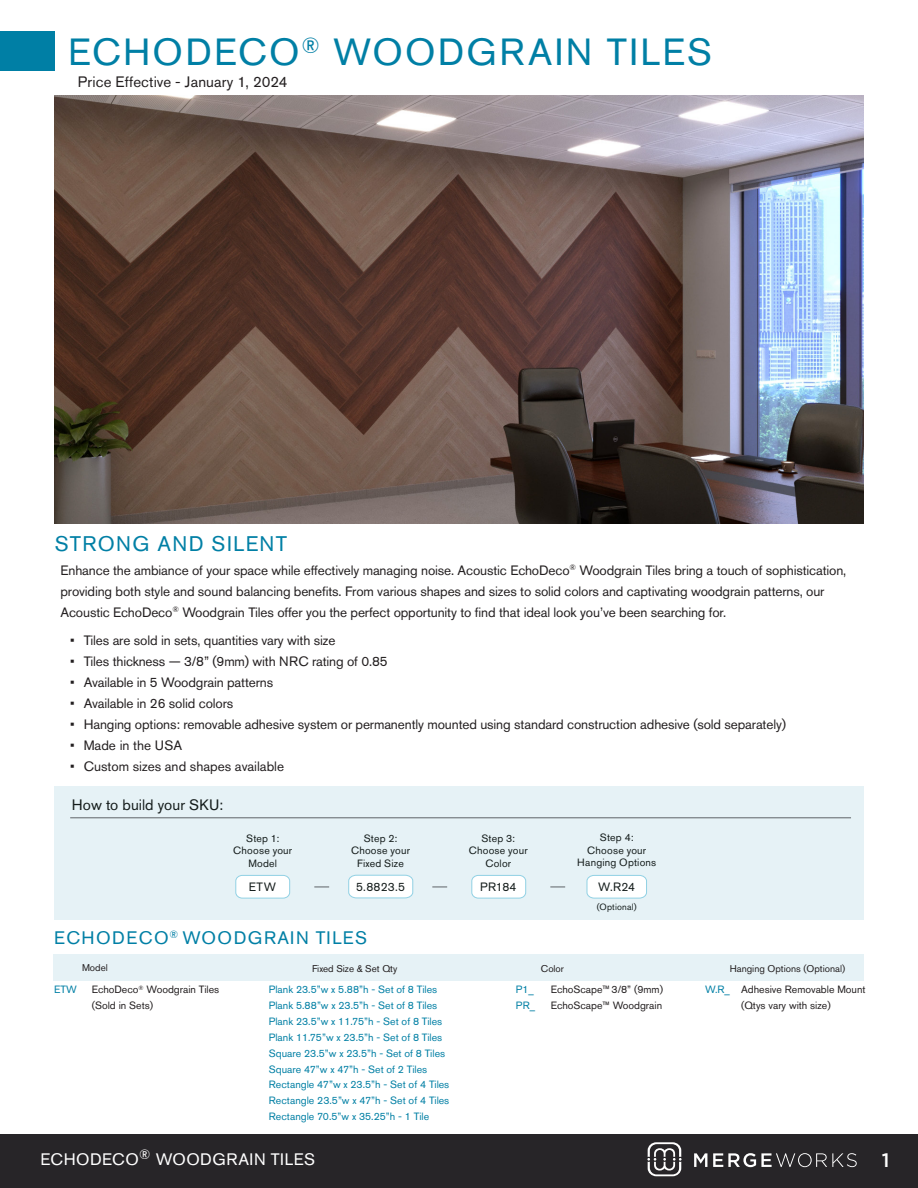
<style>
.page{position:relative;width:918px;height:1188px;background:#fff}
.page>*{position:absolute;margin:0;border:0;box-sizing:border-box;transform-origin:0 0}
.Headline{font:37.5px "Akzidenz Grotesk Pro";letter-spacing:.06em;color:#007fa5}
.Headline-2{font:21px "Akzidenz Grotesk Pro";letter-spacing:.065em;color:#007fa5}
.t1{font:500 19.5px "Gotham";color:#fff}
.t2{font:18px "Akzidenz Grotesk Pro";letter-spacing:.08em;color:#007fa5}
.t3{font:16.5px "Akzidenz Grotesk Pro";letter-spacing:.03em;color:#fff}
.Gerenic_Body_Copy{font:15px "Akzidenz Grotesk Pro";letter-spacing:.01em;color:#231f20}
.Headline-3{font:15px "Akzidenz Grotesk Pro";letter-spacing:.005em;color:#141c1b}
.t4{font:13.5px/21px "Akzidenz Grotesk Pro";letter-spacing:-.01em;color:#231f20}
.Gerenic_Body_Copy-2{font:12px "Akzidenz Grotesk Pro";letter-spacing:.02em;color:#141c1b}
.t5{font:10.5px "Akzidenz Grotesk Pro";color:#007fa4}
.t6{font:10.5px "Akzidenz Grotesk Pro";color:#231f20}
.Headline-4{font:10.5px/12.6px "Akzidenz Grotesk Pro";letter-spacing:.02em;color:#141c1b;text-align:center}
.t7{font:10.5px "Akzidenz Grotesk Pro";color:#007fa5}
.t8{font:9.75px "Akzidenz Grotesk Pro";color:#231f20}
.Headline-5{font:9px "Akzidenz Grotesk Pro";letter-spacing:.025em;color:#141c1b}
</style>
<div class="page">
<div style="left:0;top:1134px;width:918px;height:54px;background:#272528"></div>
<svg style="left:694px;top:1153px;width:13px;height:14px"></svg>
<svg style="left:713px;top:1153px;width:144px;height:14px"></svg>
<svg style="left:647px;top:1142px;width:35px;height:34px"></svg>
<div style="left:53px;top:954px;width:811px;height:27px;background:#e6f2f6"></div>
<div style="left:0;top:31px;width:55px;height:40px;background:#007fa5"></div>
<div style="left:54px;top:786px;width:810px;height:134px;background:#e6f2f6"></div>
<hr style="left:70px;top:818px;width:781px;height:1px;background:#5e6367">
<div style="left:236px;top:875px;width:54px;height:23px;background:#fff;border-radius:6px"></div>
<div style="left:235px;top:875px;width:55px;height:23px;border:1px solid #91d1e4;border-radius:6px"></div>
<svg style="left:348px;top:874px;width:66px;height:25px;background:#f1f9fb"></svg>
<div style="left:472px;top:875px;width:54px;height:23px;background:#fff;border-radius:6px"></div>
<div style="left:471px;top:875px;width:55px;height:23px;border:1px solid #91d1e4;border-radius:6px"></div>
<svg style="left:586px;top:875px;width:61px;height:24px"></svg>
<svg style="left:550px;top:887px;width:15px;height:1px"></svg>
<svg style="left:432px;top:887px;width:15px;height:1px"></svg>
<svg style="left:314px;top:887px;width:15px;height:1px"></svg>
<img style="left:54px;top:96px;width:810px;height:428px">
<p class="Headline" style="left:68px;top:28px;width:645px">ECHODECO<sup>®</sup> WOODGRAIN TILES</p>
<p class="Gerenic_Body_Copy" style="left:78px;top:72px;width:211px">Price Effective - January 1, 2024</p>
<p class="Headline-2" style="left:55px;top:530px;width:234px">STRONG AND SILENT</p>
<p class="t4" style="left:60px;top:560px;width:787px">Enhance the ambiance of your space while effectively managing noise. Acoustic EchoDeco<sup>®</sup> Woodgrain Tiles bring a touch of sophistication, providing both style and sound balancing benefits. From various shapes and sizes to solid colors and captivating woodgrain patterns, our<br>Acoustic EchoDeco<sup>®</sup> Woodgrain Tiles offer you the perfect opportunity to find that ideal look you’ve been searching for.</p>
<p class="t4" style="left:70px;top:630px;width:267px">• Tiles are sold in sets, quantities vary with size</p>
<p class="t4" style="left:70px;top:651px;width:319px">• Tiles thickness — 3/8” (9mm) with NRC rating of 0.85</p>
<p class="t4" style="left:70px;top:672px;width:204px">• Available in 5 Woodgrain patterns</p>
<p class="t4" style="left:70px;top:693px;width:165px">• Available in 26 solid colors</p>
<p class="t4" style="left:70px;top:714px;width:717px">• Hanging options: removable adhesive system or permanently mounted using standard construction adhesive (sold separately)</p>
<p class="t4" style="left:70px;top:735px;width:113px">• Made in the USA</p>
<p class="t4" style="left:70px;top:756px;width:215px">• Custom sizes and shapes available</p>
<p class="Headline-3" style="left:72px;top:795px;width:153px">How to build your SKU:</p>
<p class="Headline-4" style="left:233px;top:832px;width:60px">Step 1:<br>Choose your<br>Model</p>
<p class="Headline-4" style="left:351px;top:832px;width:60px">Step 2:<br>Choose your<br>Fixed Size</p>
<p class="Headline-4" style="left:469px;top:832px;width:60px">Step 3:<br>Choose your<br>Color</p>
<p class="Headline-4" style="left:577px;top:831px;width:81px">Step 4:<br>Choose your<br>Hanging Options</p>
<p class="Headline-5" style="left:597px;top:901px;width:42px">(Optional)</p>
<p class="Gerenic_Body_Copy-2" style="left:249px;top:879px;width:29px">ETW</p>
<p class="Gerenic_Body_Copy-2" style="left:356px;top:879px;width:50px">5.8823.5</p>
<p class="Gerenic_Body_Copy-2" style="left:480px;top:879px;width:38px">PR184</p>
<p class="Gerenic_Body_Copy-2" style="left:598px;top:879px;width:39px">W.R24</p>
<p class="t2" style="left:54px;top:926px;width:315px">ECHODECO<sup>®</sup> WOODGRAIN TILES</p>
<p class="t8" style="left:82px;top:962px;width:27px">Model</p>
<p class="t7" style="left:54px;top:983px;width:24px">ETW</p>
<p class="t6" style="left:92px;top:983px;width:129px">EchoDeco<sup>®</sup> Woodgrain Tiles</p>
<p class="t7" style="left:269px;top:983px;width:170px">Plank 23.5”w x 5.88”h - Set of 8 Tiles</p>
<p class="t7" style="left:516px;top:983px;width:19px">P1_</p>
<p class="t6" style="left:551px;top:983px;width:114px">EchoScape™ 3/8” (9mm)</p>
<p class="t7" style="left:705px;top:983px;width:26px">W.R_</p>
<p class="t6" style="left:741px;top:983px;width:126px">Adhesive Removable Mount</p>
<p class="t6" style="left:92px;top:999px;width:63px">(Sold in Sets)</p>
<p class="t5" style="left:269px;top:999px;width:170px">Plank 5.88”w x 23.5”h - Set of 8 Tiles</p>
<p class="t5" style="left:516px;top:999px;width:21px">PR_</p>
<p class="t6" style="left:551px;top:999px;width:113px">EchoScape™ Woodgrain</p>
<p class="t6" style="left:741px;top:999px;width:91px">(Qtys vary with size)</p>
<p class="t5" style="left:269px;top:1015px;width:175px">Plank 23.5”w x 11.75”h - Set of 8 Tiles</p>
<p class="t5" style="left:269px;top:1030px;width:175px">Plank 11.75”w x 23.5”h - Set of 8 Tiles</p>
<p class="t5" style="left:269px;top:1046px;width:178px">Square 23.5”w x 23.5”h - Set of 8 Tiles</p>
<p class="t5" style="left:269px;top:1062px;width:160px">Square 47”w x 47”h - Set of 2 Tiles</p>
<p class="t5" style="left:269px;top:1078px;width:182px">Rectangle 47”w x 23.5”h - Set of 4 Tiles</p>
<p class="t5" style="left:269px;top:1094px;width:182px">Rectangle 23.5”w x 47”h - Set of 4 Tiles</p>
<p class="t5" style="left:269px;top:1110px;width:162px">Rectangle 70.5”w x 35.25”h - 1 Tile</p>
<p class="t8" style="left:312px;top:962px;width:87px">Fixed Size &amp; Set Qty</p>
<p class="t8" style="left:541px;top:962px;width:25px">Color</p>
<p class="t8" style="left:730px;top:962px;width:117px">Hanging Options (Optional)</p>
<p class="t3" style="left:40px;top:1148px;width:276px">ECHODECO<sup>®</sup> WOODGRAIN TILES</p>
<h3 class="t1" style="left:882px;top:1149px;width:9px">1</h3>
</div>
